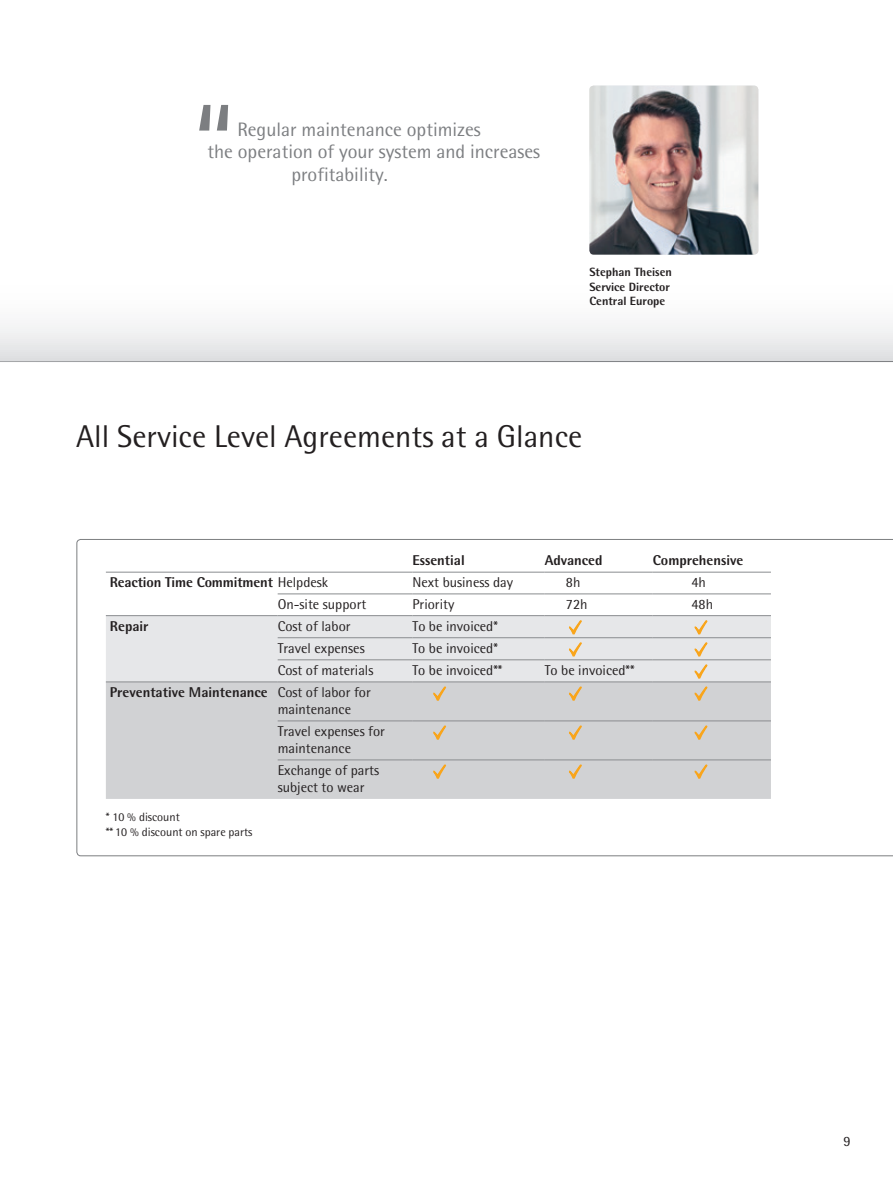
<style>
.page{position:relative;width:893px;height:1191px;background:#fff}
.page>*{position:absolute;margin:0;border:0;box-sizing:border-box;transform-origin:0 0}
.t1{font:119.4px "Sartorius Rotis Sans 2013";color:#7c7e81}
.t2{font:31.5px "Sartorius Rotis Sans 2013";color:#231f20}
.t3{font:19.5px/22.5px "Sartorius Rotis Sans 2013";color:#7c7e81}
.t4{font:14.25px/17.2px "Sartorius Rotis Sans 2013";color:#231f20}
.t5{font:800 14.25px "Sartorius Rotis Sans 2013";color:#231f20}
.t6{font:800 12px/14.2px "Sartorius Rotis Sans 2013";color:#231f20}
.t7{font:12px/14.2px "Sartorius Rotis Sans 2013";color:#231f20}
.s1{font-weight:400}
.s2{font-weight:800}
</style>
<div class="page">
<svg style="left:0;top:85px;width:893px;height:276px"></svg>
<hr style="left:0;top:361px;width:893px;height:1px;background:#7c7e81">
<svg style="left:0;top:85px;width:98px;height:95px"></svg>
<img style="left:589px;top:86px;width:169px;height:169px">
<svg style="left:77px;top:539px;width:816px;height:317px"></svg>
<svg style="left:568px;top:621px;width:15px;height:13px"></svg>
<svg style="left:693px;top:621px;width:15px;height:13px"></svg>
<svg style="left:568px;top:643px;width:15px;height:13px"></svg>
<svg style="left:693px;top:643px;width:15px;height:13px"></svg>
<svg style="left:693px;top:665px;width:15px;height:13px"></svg>
<svg style="left:432px;top:687px;width:15px;height:13px"></svg>
<svg style="left:568px;top:687px;width:15px;height:13px"></svg>
<svg style="left:693px;top:687px;width:15px;height:13px"></svg>
<svg style="left:432px;top:726px;width:15px;height:13px"></svg>
<svg style="left:568px;top:726px;width:15px;height:13px"></svg>
<svg style="left:693px;top:726px;width:15px;height:13px"></svg>
<svg style="left:432px;top:765px;width:15px;height:13px"></svg>
<svg style="left:568px;top:765px;width:15px;height:13px"></svg>
<svg style="left:693px;top:765px;width:15px;height:13px"></svg>
<h1 class="t1" style="left:193px;top:76px;width:44px">“</h1>
<h3 class="t3" style="left:207px;top:118px;width:334px;text-indent:30px">Regular maintenance optimizes<br>the operation of your system and increases</h3>
<h3 class="t3" style="left:291px;top:163px;width:98px">profitability.</h3>
<p class="t6" style="left:589px;top:265px;width:84px">Stephan Theisen<br>Service Director<br>Central Europe</p>
<h2 class="t2" style="left:76px;top:418px;width:508px">All Service Level Agreements at a Glance</h2>
<p class="t5" style="left:412px;top:551px;width:54px">Essential</p>
<p class="t5" style="left:545px;top:551px;width:59px">Advanced</p>
<p class="t5" style="left:653px;top:551px;width:92px">Comprehensive</p>
<p class="t5" style="left:110px;top:573px;width:220px">Reaction Time Commitment <span class="s1">Helpdesk</span></p>
<p class="t4" style="left:412px;top:573px;width:102px">Next business day</p>
<p class="t4" style="left:566px;top:573px;width:16px">8h</p>
<p class="t4" style="left:691px;top:573px;width:16px">4h</p>
<p class="t4" style="left:278px;top:595px;width:90px">On-site support</p>
<p class="t4" style="left:412px;top:595px;width:43px">Priority</p>
<p class="t4" style="left:566px;top:595px;width:23px">72h</p>
<p class="t4" style="left:691px;top:595px;width:23px">48h</p>
<p class="t5" style="left:110px;top:616px;width:40px">Repair</p>
<p class="t4" style="left:278px;top:617px;width:74px">Cost of labor</p>
<p class="t4" style="left:412px;top:617px;width:87px">To be invoiced*</p>
<p class="t4" style="left:278px;top:639px;width:89px">Travel expenses</p>
<p class="t4" style="left:412px;top:639px;width:87px">To be invoiced*</p>
<p class="t4" style="left:278px;top:661px;width:97px">Cost of materials</p>
<p class="t4" style="left:412px;top:661px;width:91px">To be invoiced**</p>
<p class="t4" style="left:545px;top:661px;width:91px">To be invoiced**</p>
<p class="t4" style="left:278px;top:683px;width:95px;text-indent:-168px"><span class="s2">Preventative Maintenance</span> Cost of labor for maintenance</p>
<p class="t4" style="left:278px;top:722px;width:109px">Travel expenses for maintenance</p>
<p class="t4" style="left:278px;top:761px;width:103px">Exchange of parts subject to wear</p>
<p class="t7" style="left:106px;top:810px;width:148px">* 10 % discount<br>** 10 % discount on spare parts</p>
<p class="t4" style="left:843px;top:1132px;width:9px">9</p>
</div>
